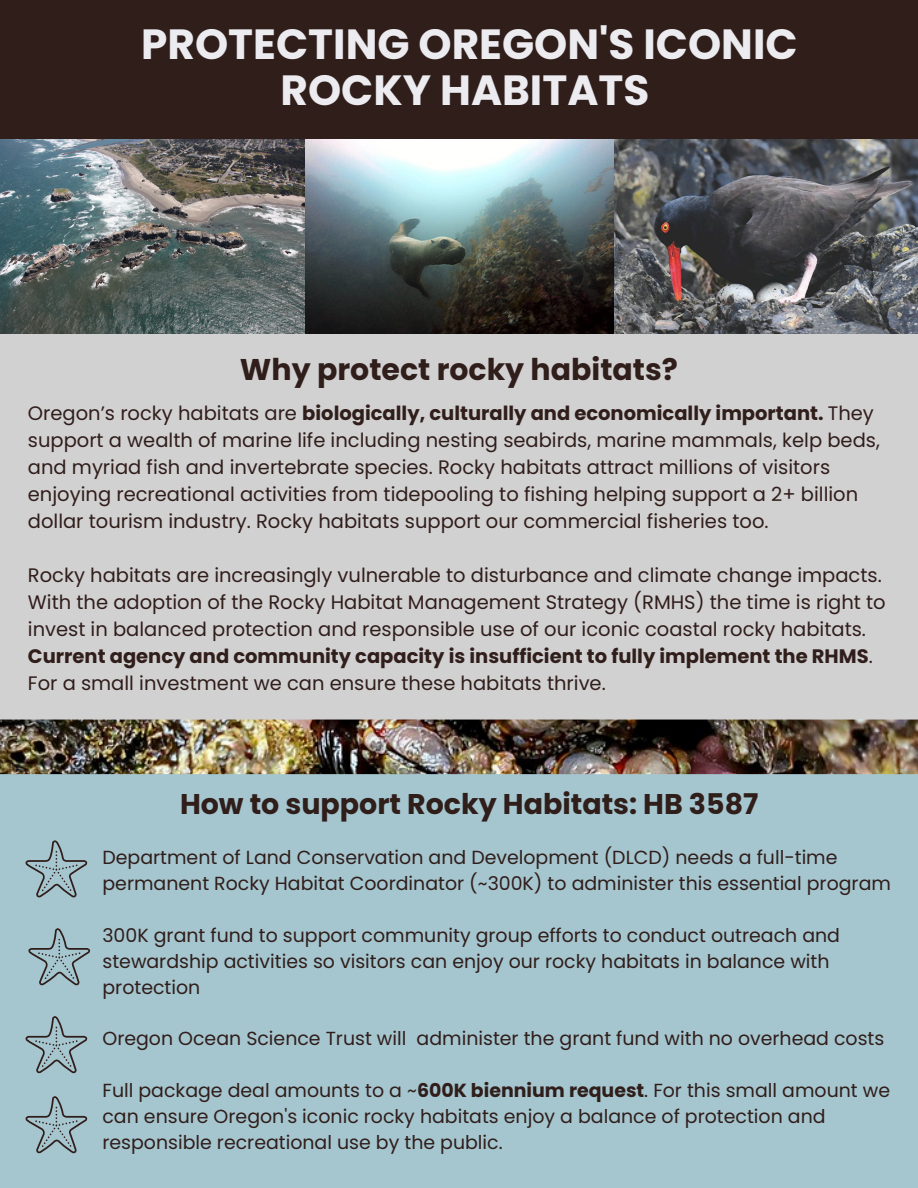
<style>
.page{position:relative;width:918px;height:1188px;background:#fff}
.page>*{position:absolute;margin:0;border:0;box-sizing:border-box;transform-origin:0 0}
.t1{font:700 42.3px/46.2px "Poppins";color:#ebebf0;text-align:center}
.t2{font:700 30px "Poppins";color:#301e1b}
.t3{font:700 28.5px "Poppins";color:#301e1b}
.t4{font:19.5px/27px "Poppins";color:#301e1b}
.t5{font:18.9px/25.8px "Poppins";color:#301e1b}
.s1{font-weight:700}
</style>
<div class="page">
<img style="left:0;top:139px;width:918px;height:195px">
<div style="left:0;top:0;width:918px;height:139px;background:#301e1b"></div>
<div style="left:0;top:334px;width:918px;height:386px;background:#d2d1d2"></div>
<div style="left:0;top:756px;width:918px;height:432px;background:#a5c6cf"></div>
<svg style="left:25px;top:840px;width:63px;height:58px"></svg>
<svg style="left:28px;top:928px;width:62px;height:58px"></svg>
<svg style="left:25px;top:1016px;width:63px;height:57px"></svg>
<img style="left:0;top:720px;width:918px;height:54px">
<svg style="left:25px;top:1096px;width:63px;height:58px"></svg>
<p class="t1" style="left:141px;top:21px;width:658px">PROTECTING OREGON'S ICONIC<br>ROCKY HABITATS</p>
<p class="t2" style="left:240px;top:349px;width:439px">Why protect rocky habitats?</p>
<h2 class="t4" style="left:28px;top:400px;width:854px">Oregon’s rocky habitats are <span class="s1">biologically, culturally and economically important.</span> They support a wealth of marine life including nesting seabirds, marine mammals, kelp beds, and myriad fish and invertebrate species. Rocky habitats attract millions of visitors enjoying recreational activities from tidepooling to fishing helping support a 2+ billion dollar tourism industry. Rocky habitats support our commercial fisheries too.</h2>
<p class="t4" style="left:28px;top:562px;width:859px">Rocky habitats are increasingly vulnerable to disturbance and climate change impacts.<br>With the adoption of the Rocky Habitat Management Strategy (RMHS) the time is right to invest in balanced protection and responsible use of our iconic coastal rocky habitats.<br><span class="s1">Current agency and community capacity is insufficient to fully implement the RHMS</span>.<br>For a small investment we can ensure these habitats thrive.</p>
<p class="t3" style="left:180px;top:784px;width:580px">How to support Rocky Habitats: HB 3587</p>
<p class="t5" style="left:102px;top:845px;width:790px">Department of Land Conservation and Development (DLCD) needs a full-time permanent Rocky Habitat Coordinator (~300K) to administer this essential program</p>
<h2 class="t5" style="left:102px;top:922px;width:739px">300K grant fund to support community group efforts to conduct outreach and stewardship activities so visitors can enjoy our rocky habitats in balance with protection</h2>
<p class="t5" style="left:102px;top:1026px;width:783px">Oregon Ocean Science Trust will administer the grant fund with no overhead costs</p>
<p class="t5" style="left:102px;top:1078px;width:789px">Full package deal amounts to a ~<span class="s1">600K biennium request</span>. For this small amount we can ensure Oregon's iconic rocky habitats enjoy a balance of protection and responsible recreational use by the public.</p>
</div>
